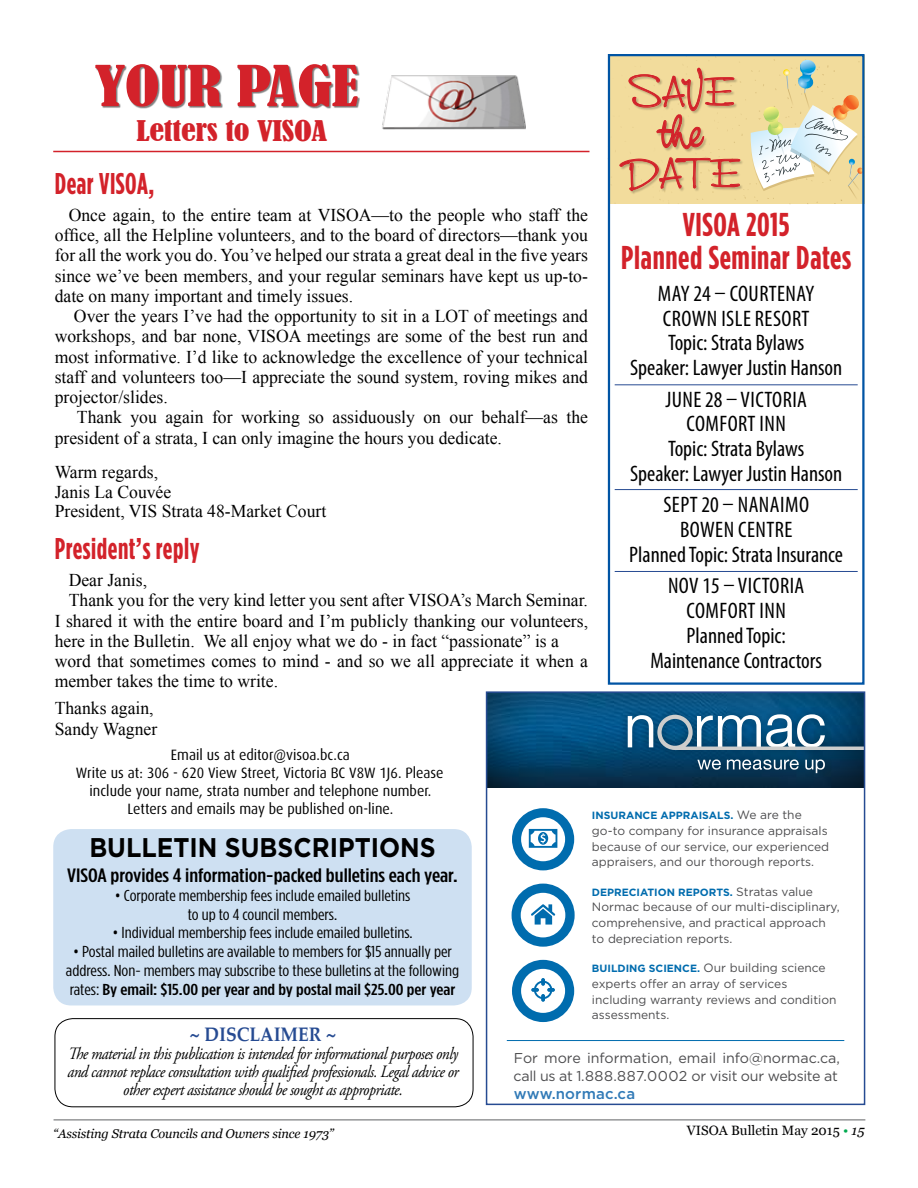
<style>
.page{position:relative;width:918px;height:1188px;background:#fff}
.page>*{position:absolute;margin:0;border:0;box-sizing:border-box;transform-origin:0 0}
.t1{font:condensed 52.35px "Bernard";letter-spacing:-.01em;color:#d3222a;scale:1.23 1}
.t2{font:44.1px/40.8px "Neville Script";letter-spacing:.01em;color:#d3222a;text-align:center}
.t3{font:700 33px/33px "Gotham Condensed";letter-spacing:.02em;color:#d3222a;text-align:center}
.t4{font:700 30px "Gotham Condensed";letter-spacing:.02em;color:#d3222a;scale:.91 1}
.t5{font:700 27px "Gotham";color:#000;scale:.92 1}
.t6{font:condensed 26.7px "Bernard";letter-spacing:-.01em;color:#d3222a;scale:1.23 1}
.t7{font:condensed 22.5px/24.8px "Myriad Pro";color:#000;text-align:center}
.t8{font:700 19.5px "Palatino";color:#264b92;scale:.9 1}
.t9{font:500 19.35px "Gotham Condensed";color:#000;scale:1.21 1}
.t10{font:18px/20.2px "Times New Roman";color:#000}
.t11{font:italic 17.25px/18px "Adobe Garamond Pro";letter-spacing:-.03em;color:#000;text-align:center;scale:.89 1}
.t12{font:15.9px/18.8px "Gotham Condensed";color:#000;text-align:center;scale:1.17 1}
.t13{font:15px/18px "Dax OT";color:#000;text-align:center;scale:.94 1}
.t14{font:500 15px "Gotham";letter-spacing:.01em;color:#317ab7}
.t15{font:14.25px/18.3px "Gotham";color:#4d4d4f}
.t16{font:13.5px "Georgia";color:#000}
.t17{font:italic 12.75px "Georgia";letter-spacing:-.01em;color:#000}
.t18{font:12px/15.8px "Gotham";color:#4d4d4f}
.t19{font:700 10.5px "Gotham";color:#006cae}
.s1{font-weight:500}
.s2{font-weight:400;font-size:12px;color:#4d4d4f}
.s3{font-weight:700;font-size:10.5px;color:#006cae}
.s4{color:#00aa4f}
.s5{font-style:italic}
</style>
<div class="page">
<hr style="left:54px;top:1120px;width:811px;height:1px;background:#616264">
<img style="left:382px;top:75px;width:144px;height:55px">
<div style="left:96px;top:65px;width:264px;height:43px;background:#000;opacity:.5"></div>
<hr style="left:53px;top:151px;width:537px;height:1px;background:#d3222a">
<svg style="left:611px;top:57px;width:251px;height:147px;background:#e8d09e"></svg>
<hr style="left:615px;top:489px;width:243px;height:1px;background:#264b92">
<hr style="left:615px;top:571px;width:243px;height:1px;background:#264b92">
<hr style="left:615px;top:384px;width:243px;height:1px;background:#264b92">
<div style="left:608px;top:54px;width:257px;height:631px;border:2px solid #0054a4"></div>
<div style="left:53px;top:829px;width:419px;height:176px;background:#cee0f2;border-radius:18px"></div>
<div style="left:55px;top:1018px;width:418px;height:89px;border:1px solid #000;border-radius:18px"></div>
<div style="left:487px;top:692px;width:378px;height:97px;background:#000;opacity:.75"></div>
<div style="left:619px;top:706px;width:246px;height:75px;background:#000;opacity:.35"></div>
<svg style="left:697px;top:760px;width:24px;height:10px"></svg>
<svg style="left:727px;top:759px;width:72px;height:11px"></svg>
<svg style="left:805px;top:759px;width:20px;height:14px"></svg>
<svg style="left:628px;top:714px;width:234px;height:36px"></svg>
<hr style="left:507px;top:1040px;width:337px;height:1px;background:#006cae">
<svg style="left:512px;top:808px;width:62px;height:62px"></svg>
<svg style="left:512px;top:884px;width:63px;height:63px"></svg>
<svg style="left:512px;top:960px;width:62px;height:62px"></svg>
<div style="left:486px;top:691px;width:379px;height:414px;border:2px solid #264b92"></div>
<h1 class="t1" style="left:94px;top:56px;width:216px">YOUR PAGE</h1>
<h3 class="t6" style="left:136px;top:115px;width:157px">Letters to VISOA</h3>
<h3 class="t4" style="left:55px;top:166px;width:111px">Dear VISOA,</h3>
<p class="t10" style="left:55px;top:204px;width:535px;text-align:justify;text-indent:14px">Once again, to the entire team at VISOA—to the people who staff the office, all the Helpline volunteers, and to the board of directors—thank you for all the work you do. You’ve helped our strata a great deal in the five years since we’ve been members, and your regular seminars have kept us up-to&shy;date on many important and timely issues.</p>
<p class="t10" style="left:55px;top:306px;width:535px;text-align:justify;text-indent:19px">Over the years I’ve had the opportunity to sit in a LOT of meetings and workshops, and bar none, VISOA meetings are some of the best run and most informative. I’d like to acknowledge the excellence of your technical staff and volunteers too—I appreciate the sound system, roving mikes and projector/slides.</p>
<p class="t10" style="left:55px;top:407px;width:535px;text-indent:22px">Thank you again for working so assiduously on our behalf—as the president of a strata, I can only imagine the hours you dedicate.</p>
<p class="t10" style="left:55px;top:462px;width:273px;line-height:19.5px">Warm regards,<br>Janis La Couvée<br>President, VIS Strata 48-Market Court</p>
<h3 class="t4" style="left:55px;top:532px;width:161px">President’s reply</h3>
<p class="t10" style="left:69px;top:570px;width:80px">Dear Janis,</p>
<p class="t10" style="left:69px;top:590px;width:521px">Thank you for the very kind letter you sent after VISOA’s March Seminar.</p>
<p class="t10" style="left:55px;top:610px;width:535px">I shared it with the entire board and I’m publicly thanking our volunteers,</p>
<p class="t10" style="left:55px;top:630px;width:506px">here in the Bulletin. We all enjoy what we do - in fact “passionate” is a</p>
<p class="t10" style="left:55px;top:651px;width:535px">word that sometimes comes to mind - and so we all appreciate it when a</p>
<p class="t10" style="left:55px;top:671px;width:225px">member takes the time to write.</p>
<p class="t10" style="left:55px;top:697px;width:104px;line-height:21px">Thanks again,<br>Sandy Wagner</p>
<h2 class="t2" style="left:623px;top:73px;width:119px">SAVE the<br>DATE</h2>
<h3 class="t3" style="left:621px;top:207px;width:231px">VISOA 2015<br>Planned Seminar Dates</h3>
<p class="t7" style="left:630px;top:281px;width:214px">MAY 24 – COURTENAY<br>CROWN ISLE RESORT<br>Topic: Strata Bylaws<br>Speaker: Lawyer Justin Hanson</p>
<p class="t7" style="left:630px;top:386px;width:214px">JUNE 28 – VICTORIA<br>COMFORT INN<br>Topic: Strata Bylaws<br>Speaker: Lawyer Justin Hanson</p>
<p class="t7" style="left:629px;top:492px;width:215px">SEPT 20 – NANAIMO<br>BOWEN CENTRE<br>Planned Topic: Strata Insurance</p>
<p class="t7" style="left:650px;top:573px;width:173px">NOV 15 – VICTORIA<br>COMFORT INN<br>Planned Topic:<br>Maintenance Contractors</p>
<p class="t13" style="left:76px;top:744px;width:393px">Email us at editor@visoa.bc.ca<br>Write us at: 306 - 620 View Street, Victoria BC V8W 1J6. Please include your name, strata number and telephone number.<br>Letters and emails may be published on-line.</p>
<h3 class="t5" style="left:89px;top:831px;width:378px">BULLETIN SUBSCRIPTIONS</h3>
<p class="t9" style="left:67px;top:865px;width:324px">VISOA provides 4 information-packed bulletins each year.</p>
<p class="t12" style="left:115px;top:886px;width:254px">• Corporate membership fees include emailed bulletins to up to 4 council members.</p>
<p class="t12" style="left:112px;top:923px;width:258px">• Individual membership fees include emailed bulletins.</p>
<p class="t12" style="left:66px;top:942px;width:338px">• Postal mailed bulletins are available to members for $15 annually per address. Non- members may subscribe to these bulletins at the following rates: <span class="s1">By email: $15.00 per year and by postal mail $25.00 per year</span></p>
<p class="t8" style="left:190px;top:1018px;width:165px">~ DISCLAIMER ~</p>
<p class="t11" style="left:67px;top:1045px;width:441px">The material in this publication is intended for informational purposes only and cannot replace consultation with qualified professionals. Legal advice or other expert assistance should be sought as appropriate.</p>
<p class="t19" style="left:592px;top:809px;width:211px">INSURANCE APPRAISALS. <span class="s2">We are the</span></p>
<p class="t18" style="left:592px;top:823px;width:239px">go-to company for insurance appraisals because of our service, our experienced appraisers, and our thorough reports.</p>
<p class="t19" style="left:592px;top:886px;width:222px">DEPRECIATION REPORTS. <span class="s2">Stratas value</span></p>
<p class="t18" style="left:592px;top:899px;width:249px">Normac because of our multi-disciplinary, comprehensive, and practical approach to depreciation reports.</p>
<p class="t18" style="left:592px;top:960px;width:246px"><span class="s3">BUILDING SCIENCE.</span> Our building science experts offer an array of services including warranty reviews and condition assessments.</p>
<p class="t15" style="left:514px;top:1048px;width:328px">For more information, email info@normac.ca, call us at 1.888.887.0002 or visit our website at</p>
<p class="t14" style="left:514px;top:1086px;width:123px">www.normac.ca</p>
<p class="t17" style="left:53px;top:1124px;width:282px">“Assisting Strata Councils and Owners since 1973”</p>
<p class="t16" style="left:687px;top:1121px;width:179px">VISOA Bulletin May 2015 <span class="s4">•</span> <span class="s5">15</span></p>
</div>
